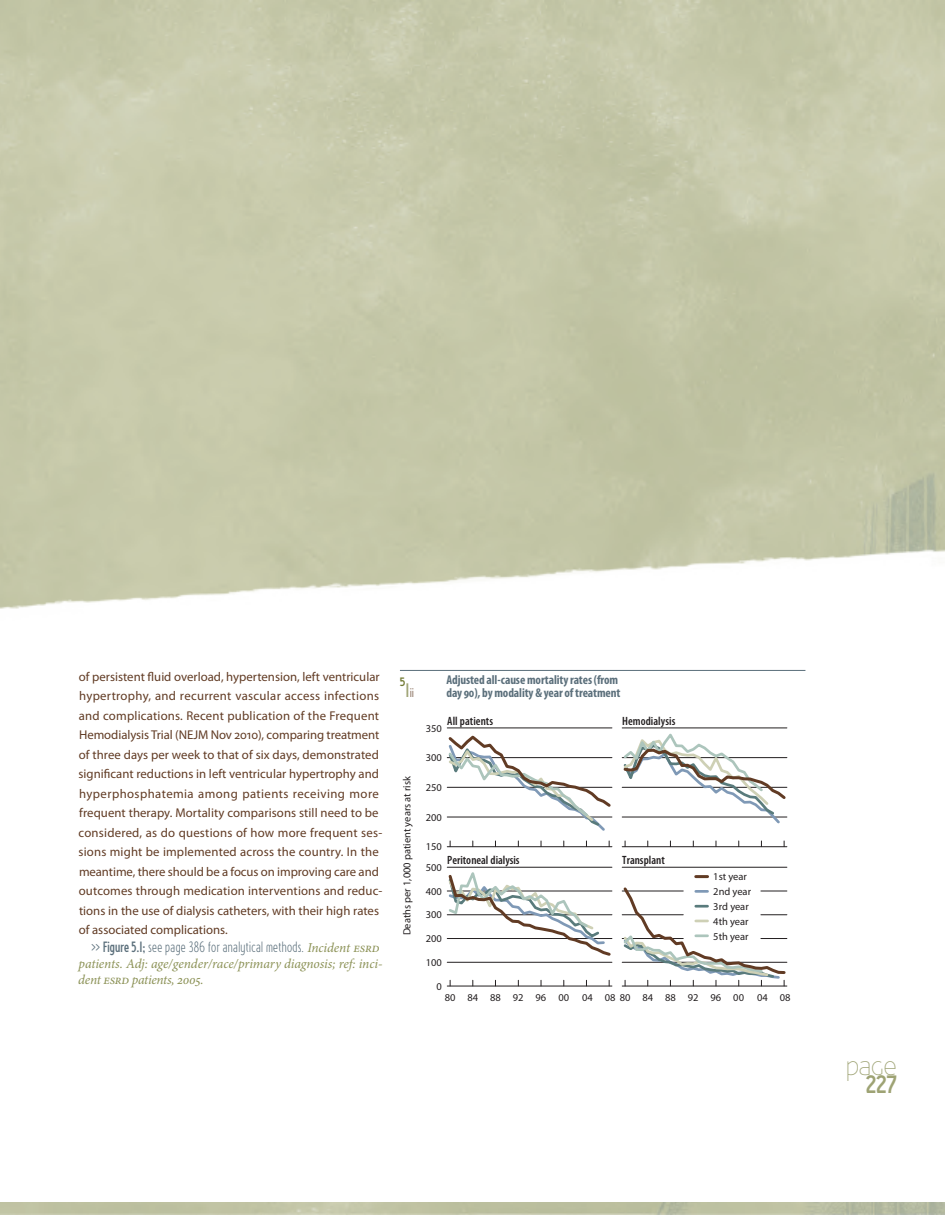
<style>
.page{position:relative;width:945px;height:1215px;background:#fff}
.page>*{position:absolute;margin:0;border:0;box-sizing:border-box;transform-origin:0 0}
.folios___page__R_11{font:200 30px "Wasabi";color:#9ea374}
.folios__pg__R_11{font:700 27px "Wasabi";color:#9ea374}
.figs__fig_text_body{font:300 16.05px "Wasabi Cond";letter-spacing:.025em;color:#5b6f7b}
.figs__fig_text_body-2{font:italic 13.5px/15.8px "Minion Pro";letter-spacing:-.015em;color:#8b9155}
.figs__fig_title_int{font:13.5px "Wasabi";color:#886d5b}
.figs__fig_title_int-2{font:700 13.05px "Wasabi";color:#727a34}
.ch_intro__body_text{font:12.75px/19.5px "Myriad Pro";letter-spacing:.005em;color:#613b24}
.figs__fig_title_int-3{font:700 condensed 12.75px/12.8px "Myriad Pro";letter-spacing:-.01em;color:#5b6f7b}
.t1{font:600 condensed 12px "Myriad Pro";letter-spacing:.005em;color:#231f20}
.t2{font:10.5px/14.9px "Myriad Pro";color:#231f20}
.s1{font-family:"Wasabi";font-size:21px}
.s2{font-weight:500}
.s3{font-family:"Minion Pro";font-weight:400;font-style:italic;font-size:13.5px;color:#8b9155}
.s4{font-family:"Wasabi Cond";font-weight:500;font-size:21px;color:#9ea374}
</style>
<div class="page">
<img style="left:0;top:438px;width:945px;height:549px">
<hr style="left:400px;top:670px;width:405px;height:1px;background:#5b6f7b">
<hr style="left:622px;top:986px;width:165px;height:1px;background:#231f20">
<hr style="left:622px;top:867px;width:165px;height:1px;background:#231f20">
<hr style="left:447px;top:846px;width:165px;height:1px;background:#231f20">
<hr style="left:447px;top:728px;width:165px;height:1px;background:#231f20">
<hr style="left:622px;top:846px;width:165px;height:1px;background:#231f20">
<hr style="left:622px;top:728px;width:165px;height:1px;background:#231f20">
<hr style="left:447px;top:986px;width:165px;height:1px;background:#231f20">
<hr style="left:447px;top:962px;width:165px;height:1px;background:#231f20">
<svg style="left:446px;top:733px;width:167px;height:100px"></svg>
<svg style="left:621px;top:885px;width:166px;height:101px"></svg>
<svg style="left:696px;top:875px;width:12px;height:3px"></svg>
<svg style="left:621px;top:730px;width:167px;height:96px"></svg>
<svg style="left:446px;top:866px;width:167px;height:92px"></svg>
<p class="ch_intro__body_text" style="left:79px;top:666px;width:305px">of persistent fluid overload, hypertension, left ventricular hypertrophy, and recurrent vascular access infections and complications. Recent publication of the Frequent Hemodialysis Trial (NEJM Nov 2010), comparing treatment of three days per week to that of six days, demonstrated significant reductions in left ventricular hypertrophy and hyperphosphatemia among patients receiving more frequent therapy. Mortality comparisons still need to be considered, as do questions of how more frequent ses&shy;sions might be implemented across the country. In the meantime, there should be a focus on improving care and outcomes through medication interventions and reduc&shy;tions in the use of dialysis catheters, with their high rates of associated complications.</p>
<p class="figs__fig_text_body" style="left:90px;top:938px;width:291px"><span class="s1">»</span> <span class="s2">Figure 5.1;</span> see page 386 for analytical methods. <span class="s3">Incident ESRD</span></p>
<p class="figs__fig_text_body-2" style="left:78px;top:956px;width:306px">patients. Adj: age/gender/race/primary diagnosis; ref: inci&shy;dent ESRD patients, 2005.</p>
<p class="figs__fig_title_int" style="left:405px;top:685px;width:10px"><span class="s4">1</span>ii</p>
<p class="figs__fig_title_int-3" style="left:446px;top:673px;width:176px">Adjusted all-cause mortality rates (from day 90), by modality &amp; year of treatment</p>
<p class="figs__fig_title_int-2" style="left:400px;top:674px;width:7px">5</p>
<p class="t1" style="left:447px;top:715px;width:47px">All patients</p>
<p class="t1" style="left:622px;top:715px;width:55px">Hemodialysis</p>
<p class="t2" style="left:426px;top:721px;width:18px">350</p>
<p class="t2" style="left:400px;top:935px;width:161px;rotate:-90deg">Deaths per 1,000 patient years at risk</p>
<p class="t2" style="left:426px;top:750px;width:18px">300</p>
<p class="t2" style="left:426px;top:780px;width:18px">250</p>
<p class="t2" style="left:426px;top:810px;width:18px">200</p>
<p class="t2" style="left:426px;top:839px;width:18px">150</p>
<p class="t1" style="left:447px;top:854px;width:74px">Peritoneal dialysis</p>
<p class="t2" style="left:426px;top:860px;width:18px">500</p>
<p class="t2" style="left:426px;top:884px;width:18px">400</p>
<p class="t2" style="left:426px;top:907px;width:18px">300</p>
<p class="t2" style="left:426px;top:931px;width:18px">200</p>
<p class="t2" style="left:426px;top:955px;width:18px">100</p>
<p class="t2" style="left:437px;top:979px;width:7px">0</p>
<p class="t1" style="left:622px;top:854px;width:44px">Transplant</p>
<p class="t2" style="left:713px;top:869px;width:39px">1st year<br>2nd year<br>3rd year<br>4th year<br>5th year</p>
<p class="t2" style="left:445px;top:990px;width:347px">80 84 88 92 96 00 04 08 80 84 88 92 96 00 04 08</p>
<p class="folios___page__R_11" style="left:846px;top:1048px;width:53px">page</p>
<p class="folios__pg__R_11" style="left:866px;top:1068px;width:33px">227</p>
</div>
